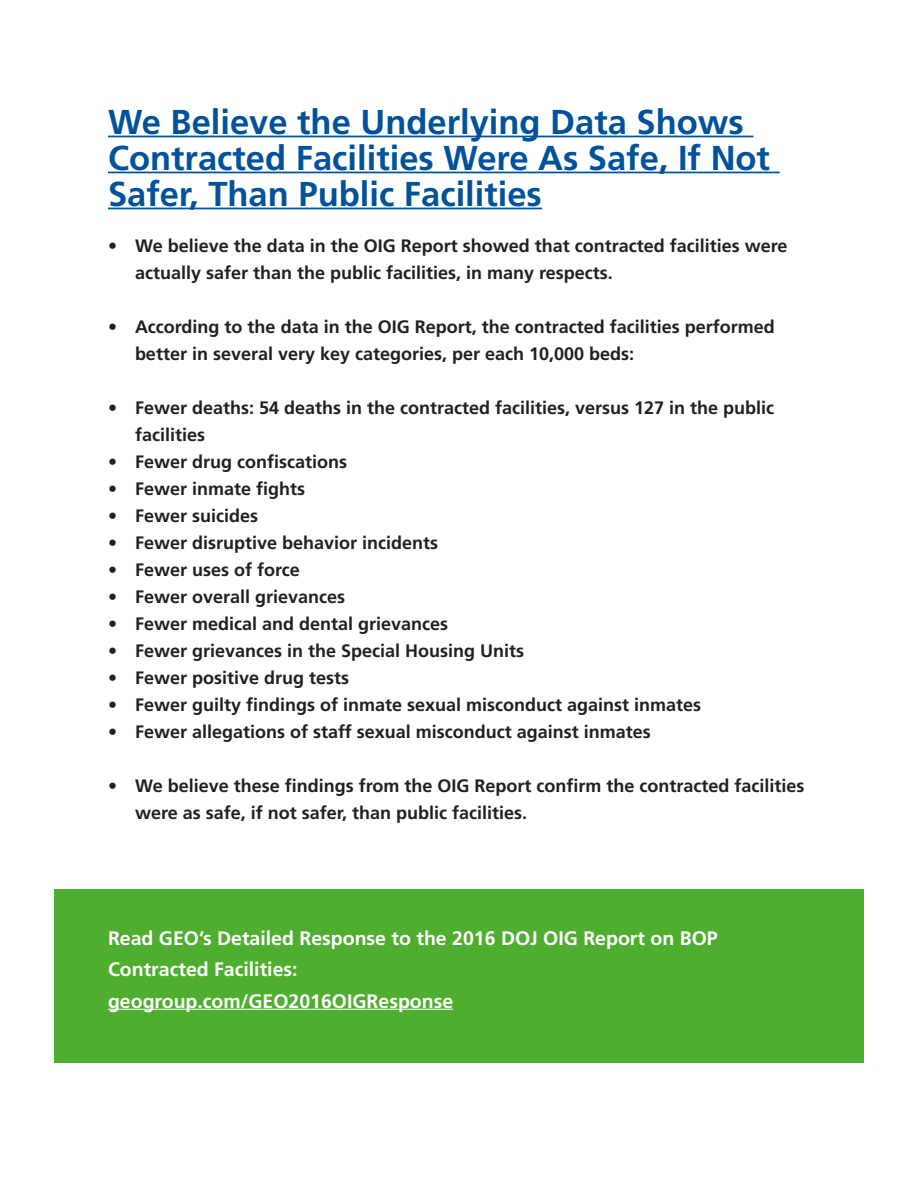
<style>
.page{position:relative;width:918px;height:1188px;background:#fff}
.page>*{position:absolute;margin:0;border:0;box-sizing:border-box;transform-origin:0 0}
.t1{font:700 34.5px/36px "Frutiger LT Com";color:#01529a}
.t2{font:700 19.5px/31.5px "Frutiger LT Com";color:#fff}
.t3{font:700 18px/27px "Frutiger LT Com";color:#231f20}
</style>
<div class="page">
<div style="left:54px;top:889px;width:810px;height:174px;background:#4fad2f"></div>
<hr style="left:108px;top:136px;width:645px;height:1px;background:#01529a">
<hr style="left:108px;top:172px;width:672px;height:1px;background:#01529a">
<hr style="left:108px;top:208px;width:434px;height:1px;background:#01529a">
<hr style="left:108px;top:1009px;width:345px;height:1px;background:#fff">
<p class="t1" style="left:108px;top:104px;width:664px">We Believe the Underlying Data Shows<br>Contracted Facilities Were As Safe, If Not<br>Safer, Than Public Facilities</p>
<p class="t3" style="left:135px;top:232px;width:654px;text-indent:-27px">• We believe the data in the OIG Report showed that contracted facilities were actually safer than the public facilities, in many respects.</p>
<p class="t3" style="left:135px;top:313px;width:641px;text-indent:-27px">• According to the data in the OIG Report, the contracted facilities performed better in several very key categories, per each 10,000 beds:</p>
<p class="t3" style="left:135px;top:394px;width:641px;text-indent:-27px">• Fewer deaths: 54 deaths in the contracted facilities, versus 127 in the public facilities</p>
<p class="t3" style="left:108px;top:448px;width:241px">• Fewer drug confiscations</p>
<p class="t3" style="left:108px;top:475px;width:199px">• Fewer inmate fights</p>
<p class="t3" style="left:108px;top:502px;width:152px">• Fewer suicides</p>
<p class="t3" style="left:108px;top:529px;width:332px">• Fewer disruptive behavior incidents</p>
<p class="t3" style="left:108px;top:556px;width:193px">• Fewer uses of force</p>
<p class="t3" style="left:108px;top:583px;width:239px">• Fewer overall grievances</p>
<p class="t3" style="left:108px;top:610px;width:342px">• Fewer medical and dental grievances</p>
<p class="t3" style="left:108px;top:637px;width:418px">• Fewer grievances in the Special Housing Units</p>
<p class="t3" style="left:108px;top:664px;width:243px">• Fewer positive drug tests</p>
<p class="t3" style="left:108px;top:691px;width:595px">• Fewer guilty findings of inmate sexual misconduct against inmates</p>
<p class="t3" style="left:108px;top:718px;width:544px">• Fewer allegations of staff sexual misconduct against inmates</p>
<p class="t3" style="left:135px;top:772px;width:671px;text-indent:-27px">• We believe these findings from the OIG Report confirm the contracted facilities were as safe, if not safer, than public facilities.</p>
<p class="t2" style="left:108px;top:922px;width:611px">Read GEO’s Detailed Response to the 2016 DOJ OIG Report on BOP<br>Contracted Facilities:</p>
<p class="t2" style="left:108px;top:985px;width:347px">geogroup.com/GEO2016OIGResponse</p>
</div>
